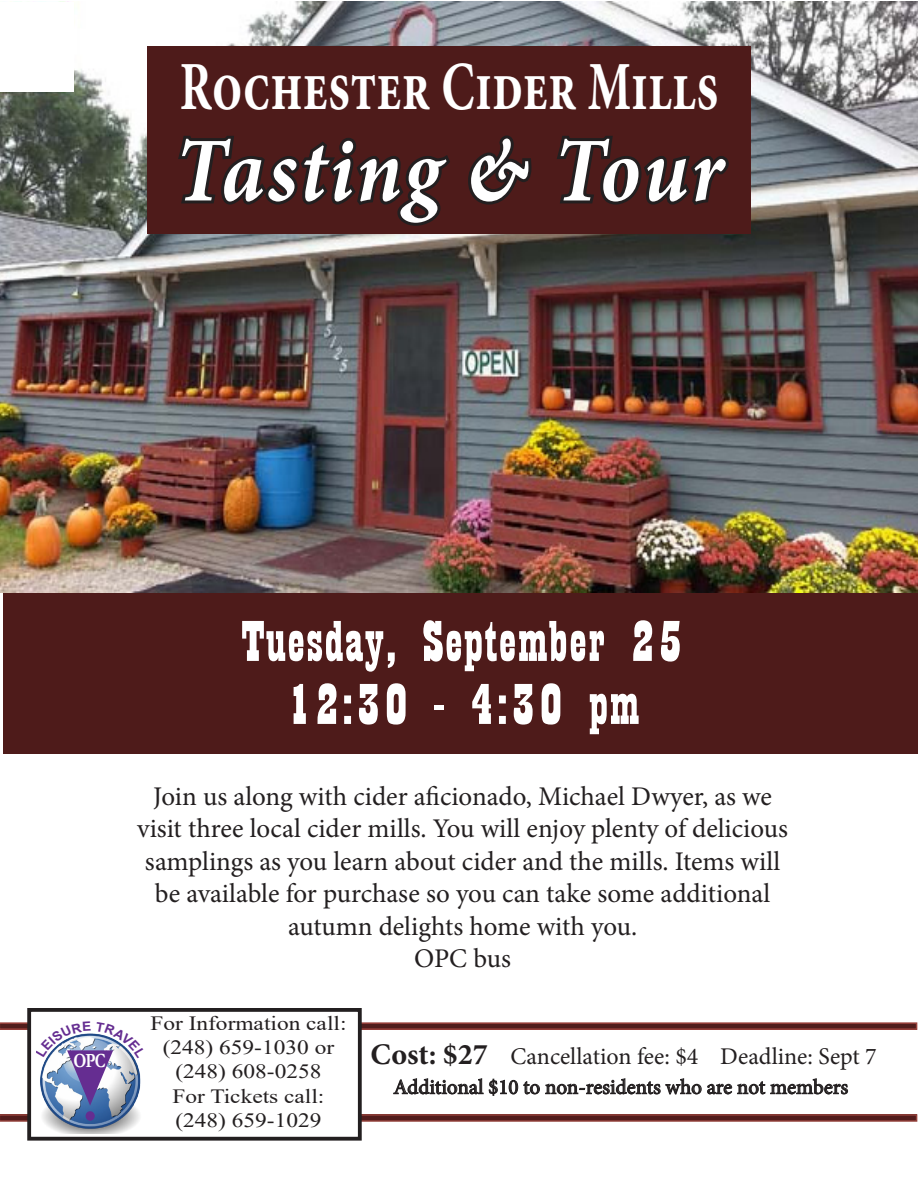
<style>
.page{position:relative;width:918px;height:1188px;background:#fff}
.page>*{position:absolute;margin:0;border:0;box-sizing:border-box;transform-origin:0 0}
.t1{font:italic 700 91.5px "Minion Pro";letter-spacing:.035em;color:#fff;scale:.9 1}
.t2{font:700 69px "Minion Pro";color:#fff;scale:.71 1}
.t3{font:60px "Playbill";letter-spacing:.02em;color:#fff;scale:1.23 1}
.t4{font:27px "Minion Pro";color:#231f20}
.t5{font:24px "Minion Pro";color:#231f20}
.t6{font:21px "Minion Pro";letter-spacing:-.005em;color:#231f20}
.t7{font:20.25px "Times New Roman";color:#231f20;scale:1.16 1}
.t8{font:700 20.25px "Garamond";color:#fff;scale:.81 1}
.s1{font-weight:700;font-size:30px}
</style>
<div class="page">
<div style="left:4px;top:589px;width:914px;height:165px;background:#4e1b1a"></div>
<img style="left:0;top:2px;width:918px;height:590px">
<div style="left:0;top:2px;width:74px;height:90px;background:#fff"></div>
<svg style="left:0;top:1114px;width:917px;height:8px;background:#6f302e"></svg>
<div style="left:29px;top:1010px;width:331px;height:129px;background:#fff"></div>
<div style="left:27px;top:1008px;width:335px;height:133px;border:4px solid #231f20"></div>
<img style="left:42px;top:1106px;width:98px;height:27px">
<div style="left:86px;top:1111px;width:9px;height:10px;background:#652d91;border-radius:50%"></div>
<div style="left:148px;top:47px;width:603px;height:187px;background:#4e1b1a"></div>
<svg style="left:178px;top:136px;width:272px;height:90px"></svg>
<svg style="left:468px;top:135px;width:64px;height:70px"></svg>
<svg style="left:557px;top:136px;width:172px;height:69px"></svg>
<svg style="left:0;top:1022px;width:917px;height:84px"></svg>
<p class="t2" style="left:180px;top:38px;width:760px">Rochester Cider Mills</p>
<p class="t1" style="left:175px;top:106px;width:611px">Tasting &amp; Tour</p>
<p class="t8" style="left:74px;top:1046px;width:41px">OPC</p>
<p class="t3" style="left:242px;top:611px;width:361px">Tuesday, September 25</p>
<p class="t3" style="left:286px;top:674px;width:289px">12:30 - 4:30 pm</p>
<p class="t4" style="left:153px;top:778px;width:620px">Join us along with cider aficionado, Michael Dwyer, as we</p>
<p class="t4" style="left:137px;top:811px;width:653px">visit three local cider mills. You will enjoy plenty of delicious</p>
<p class="t4" style="left:145px;top:843px;width:637px">samplings as you learn about cider and the mills. Items will</p>
<p class="t4" style="left:155px;top:876px;width:617px">be available for purchase so you can take some additional</p>
<p class="t4" style="left:288px;top:908px;width:351px">autumn delights home with you.</p>
<p class="t4" style="left:414px;top:940px;width:98px">OPC bus</p>
<p class="t7" style="left:150px;top:1009px;width:171px">For Information call:</p>
<p class="t7" style="left:163px;top:1033px;width:149px">(248) 659-1030 or</p>
<p class="t7" style="left:175px;top:1057px;width:127px">(248) 608-0258</p>
<p class="t7" style="left:172px;top:1082px;width:133px">For Tickets call:</p>
<p class="t7" style="left:175px;top:1106px;width:127px">(248) 659-1029</p>
<p class="t5" style="left:371px;top:1040px;width:508px"><span class="s1">Cost: $27</span> Cancellation fee: $4 Deadline: Sept 7</p>
<p class="t6" style="left:393px;top:1073px;width:456px">Additional $10 to non-residents who are not members</p>
</div>
